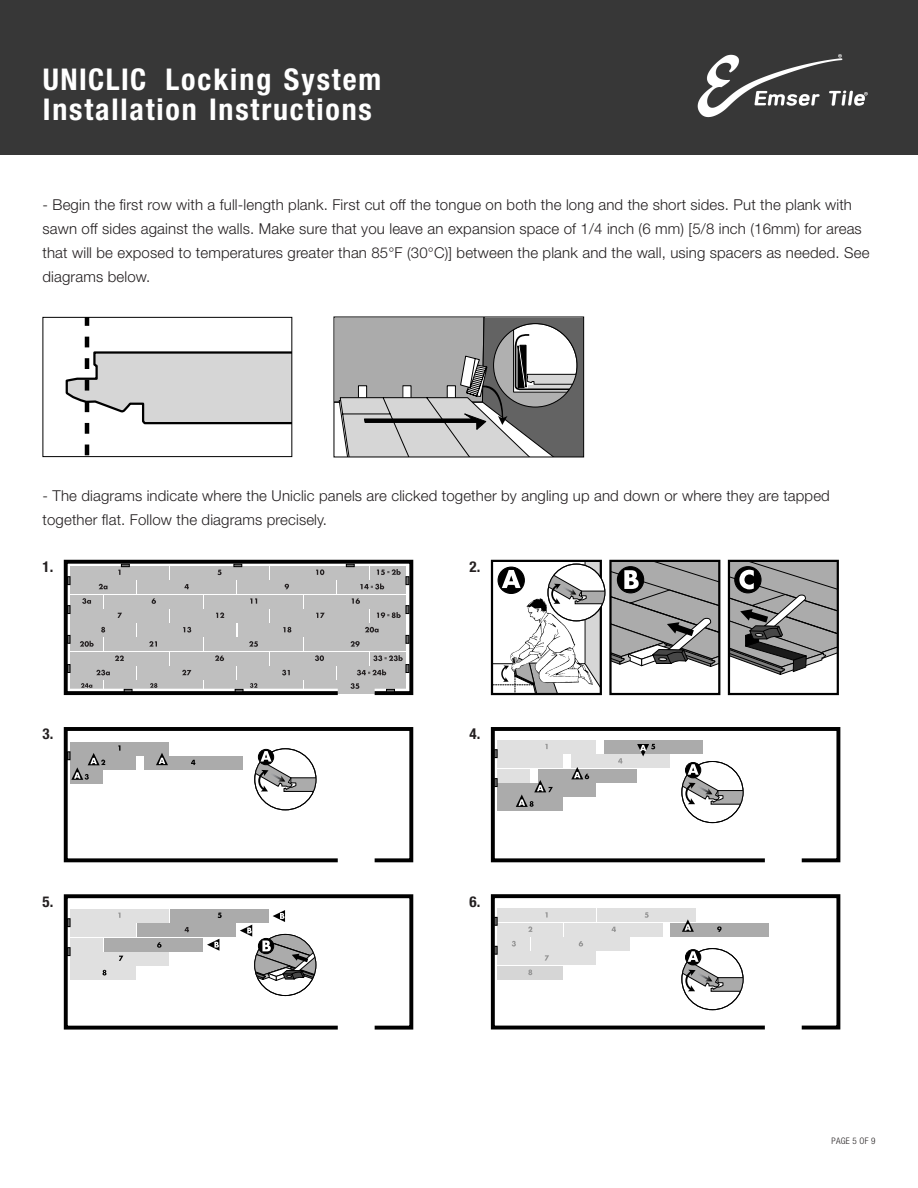
<style>
.page{position:relative;width:918px;height:1188px;background:#fff}
.page>*{position:absolute;margin:0;border:0;box-sizing:border-box;transform-origin:0 0}
.t1{font:700 condensed 30px/29.4px "Helvetica Neue LT Std";letter-spacing:.06em;color:#fff}
.t2{font:300 15px/24px "Helvetica Neue LT Std";letter-spacing:.01em;color:#231f20}
.t3{font:700 condensed 15px "Helvetica Neue LT Std";color:#231f20}
.t4{font:300 condensed 9px "Helvetica Neue LT Std";letter-spacing:.025em;color:#231f20}
</style>
<div class="page">
<div style="left:0;top:0;width:918px;height:155px;background:#373737"></div>
<svg style="left:336px;top:319px;width:246px;height:136px;background:#a6a6a6"></svg>
<svg style="left:66px;top:319px;width:224px;height:136px"></svg>
<div style="left:43px;top:317px;width:249px;height:140px;border:1px solid #000"></div>
<svg style="left:63px;top:559px;width:351px;height:137px;background:#b4b4b4"></svg>
<svg style="left:149px;top:641px;width:8px;height:6px"></svg>
<svg style="left:115px;top:656px;width:9px;height:5px"></svg>
<svg style="left:249px;top:641px;width:9px;height:6px"></svg>
<svg style="left:351px;top:641px;width:9px;height:6px"></svg>
<svg style="left:80px;top:641px;width:14px;height:6px"></svg>
<svg style="left:215px;top:655px;width:9px;height:6px"></svg>
<svg style="left:315px;top:655px;width:9px;height:6px"></svg>
<svg style="left:182px;top:670px;width:9px;height:5px"></svg>
<svg style="left:282px;top:670px;width:8px;height:5px"></svg>
<svg style="left:96px;top:670px;width:14px;height:5px"></svg>
<svg style="left:150px;top:683px;width:7px;height:5px"></svg>
<svg style="left:250px;top:683px;width:7px;height:5px"></svg>
<svg style="left:351px;top:683px;width:8px;height:6px"></svg>
<svg style="left:81px;top:683px;width:11px;height:5px"></svg>
<svg style="left:352px;top:598px;width:8px;height:6px"></svg>
<svg style="left:316px;top:613px;width:9px;height:5px"></svg>
<svg style="left:283px;top:627px;width:8px;height:6px"></svg>
<svg style="left:365px;top:627px;width:14px;height:6px"></svg>
<svg style="left:316px;top:569px;width:8px;height:6px"></svg>
<svg style="left:285px;top:584px;width:4px;height:5px"></svg>
<svg style="left:250px;top:598px;width:7px;height:6px"></svg>
<svg style="left:216px;top:612px;width:8px;height:6px"></svg>
<svg style="left:183px;top:627px;width:8px;height:6px"></svg>
<svg style="left:218px;top:570px;width:4px;height:5px"></svg>
<svg style="left:184px;top:584px;width:5px;height:5px"></svg>
<svg style="left:99px;top:584px;width:9px;height:5px"></svg>
<svg style="left:152px;top:598px;width:4px;height:6px"></svg>
<svg style="left:82px;top:598px;width:9px;height:6px"></svg>
<svg style="left:118px;top:613px;width:4px;height:5px"></svg>
<svg style="left:101px;top:627px;width:4px;height:6px"></svg>
<svg style="left:118px;top:564px;width:12px;height:11px"></svg>
<svg style="left:234px;top:564px;width:8px;height:3px"></svg>
<svg style="left:346px;top:564px;width:8px;height:3px"></svg>
<svg style="left:67px;top:577px;width:3px;height:8px"></svg>
<svg style="left:67px;top:635px;width:3px;height:9px"></svg>
<svg style="left:67px;top:605px;width:3px;height:9px"></svg>
<svg style="left:67px;top:664px;width:3px;height:9px"></svg>
<svg style="left:360px;top:569px;width:49px;height:20px"></svg>
<svg style="left:406px;top:635px;width:3px;height:9px"></svg>
<svg style="left:377px;top:605px;width:32px;height:13px"></svg>
<svg style="left:357px;top:655px;width:52px;height:20px"></svg>
<svg style="left:124px;top:689px;width:8px;height:3px"></svg>
<svg style="left:235px;top:689px;width:8px;height:3px"></svg>
<svg style="left:386px;top:689px;width:9px;height:3px"></svg>
<div style="left:728px;top:560px;width:111px;height:135px;border:2px solid #000"></div>
<div style="left:609px;top:560px;width:111px;height:135px;border:2px solid #000"></div>
<div style="left:491px;top:560px;width:111px;height:135px;border:2px solid #000"></div>
<svg style="left:492px;top:561px;width:227px;height:133px"></svg>
<svg style="left:729px;top:561px;width:109px;height:114px;background:#8e8e8e"></svg>
<svg style="left:63px;top:727px;width:351px;height:136px"></svg>
<div style="left:70px;top:742px;width:99px;height:13px;background:#ababab"></div>
<div style="left:144px;top:756px;width:99px;height:14px;background:#ababab"></div>
<div style="left:70px;top:756px;width:66px;height:14px;background:#ababab"></div>
<div style="left:70px;top:771px;width:33px;height:13px;background:#ababab"></div>
<svg style="left:191px;top:760px;width:4px;height:5px"></svg>
<div style="left:255px;top:749px;width:61px;height:61px;background:#fff;border-radius:50%"></div>
<div style="left:258px;top:749px;width:16px;height:16px;border:1px solid #000;border-radius:50%"></div>
<svg style="left:255px;top:751px;width:61px;height:41px"></svg>
<svg style="left:156px;top:753px;width:12px;height:12px"></svg>
<svg style="left:67px;top:752px;width:38px;height:28px"></svg>
<svg style="left:490px;top:727px;width:351px;height:136px"></svg>
<div style="left:497px;top:740px;width:99px;height:14px;background:#e0e0e0"></div>
<div style="left:604px;top:740px;width:99px;height:14px;background:#ababab"></div>
<div style="left:571px;top:755px;width:99px;height:13px;background:#e0e0e0"></div>
<div style="left:497px;top:755px;width:66px;height:13px;background:#e0e0e0"></div>
<div style="left:538px;top:769px;width:99px;height:13px;background:#ababab"></div>
<div style="left:497px;top:769px;width:33px;height:13px;background:#e0e0e0"></div>
<div style="left:497px;top:784px;width:99px;height:13px;background:#ababab"></div>
<div style="left:497px;top:798px;width:66px;height:13px;background:#ababab"></div>
<svg style="left:618px;top:758px;width:5px;height:6px"></svg>
<div style="left:682px;top:761px;width:61px;height:62px;background:#fff;border-radius:50%"></div>
<div style="left:685px;top:762px;width:16px;height:16px;border:1px solid #000;border-radius:50%"></div>
<svg style="left:682px;top:764px;width:61px;height:41px"></svg>
<svg style="left:571px;top:767px;width:18px;height:12px"></svg>
<svg style="left:637px;top:744px;width:18px;height:12px"></svg>
<svg style="left:516px;top:780px;width:37px;height:27px"></svg>
<svg style="left:494px;top:750px;width:3px;height:8px"></svg>
<svg style="left:494px;top:778px;width:3px;height:9px"></svg>
<svg style="left:63px;top:894px;width:351px;height:136px"></svg>
<div style="left:70px;top:909px;width:99px;height:13px;background:#e0e0e0"></div>
<div style="left:170px;top:909px;width:99px;height:13px;background:#ababab"></div>
<div style="left:137px;top:924px;width:99px;height:13px;background:#ababab"></div>
<div style="left:70px;top:924px;width:66px;height:13px;background:#e0e0e0"></div>
<div style="left:105px;top:938px;width:98px;height:13px;background:#ababab"></div>
<div style="left:70px;top:938px;width:33px;height:13px;background:#e0e0e0"></div>
<div style="left:70px;top:952px;width:99px;height:13px;background:#e0e0e0"></div>
<div style="left:70px;top:967px;width:66px;height:13px;background:#e0e0e0"></div>
<svg style="left:218px;top:913px;width:4px;height:5px"></svg>
<svg style="left:185px;top:927px;width:4px;height:5px"></svg>
<svg style="left:119px;top:956px;width:4px;height:5px"></svg>
<svg style="left:103px;top:970px;width:4px;height:5px"></svg>
<svg style="left:157px;top:942px;width:5px;height:6px"></svg>
<svg style="left:240px;top:910px;width:76px;height:75px"></svg>
<svg style="left:207px;top:939px;width:12px;height:12px"></svg>
<svg style="left:67px;top:919px;width:3px;height:8px"></svg>
<svg style="left:67px;top:947px;width:3px;height:9px"></svg>
<svg style="left:490px;top:894px;width:351px;height:136px"></svg>
<div style="left:670px;top:923px;width:99px;height:13px;background:#ababab"></div>
<svg style="left:717px;top:926px;width:5px;height:6px"></svg>
<div style="left:497px;top:909px;width:99px;height:13px;background:#e0e0e0"></div>
<div style="left:597px;top:909px;width:99px;height:13px;background:#e0e0e0"></div>
<div style="left:564px;top:923px;width:99px;height:13px;background:#e0e0e0"></div>
<div style="left:497px;top:923px;width:66px;height:13px;background:#e0e0e0"></div>
<div style="left:532px;top:938px;width:98px;height:13px;background:#e0e0e0"></div>
<div style="left:497px;top:938px;width:33px;height:13px;background:#e0e0e0"></div>
<div style="left:497px;top:952px;width:99px;height:13px;background:#e0e0e0"></div>
<svg style="left:545px;top:912px;width:3px;height:6px"></svg>
<svg style="left:645px;top:912px;width:4px;height:6px"></svg>
<svg style="left:612px;top:927px;width:4px;height:5px"></svg>
<svg style="left:528px;top:926px;width:4px;height:6px"></svg>
<svg style="left:579px;top:941px;width:4px;height:6px"></svg>
<svg style="left:512px;top:941px;width:4px;height:6px"></svg>
<svg style="left:545px;top:955px;width:4px;height:6px"></svg>
<div style="left:497px;top:966px;width:66px;height:13px;background:#d6d6d6"></div>
<svg style="left:528px;top:970px;width:4px;height:5px"></svg>
<svg style="left:682px;top:919px;width:12px;height:13px"></svg>
<svg style="left:494px;top:917px;width:3px;height:8px"></svg>
<svg style="left:494px;top:946px;width:3px;height:8px"></svg>
<img style="left:689px;top:47px;width:187px;height:75px">
<h1 class="t1" style="left:43px;top:64px;width:105px">UNICLIC</h1>
<h1 class="t1" style="left:43px;top:64px;width:340px;text-indent:122px">Locking System<br>Installation Instructions</h1>
<p class="t2" style="left:43px;top:193px;width:828px">- Begin the first row with a full-length plank. First cut off the tongue on both the long and the short sides. Put the plank with sawn off sides against the walls. Make sure that you leave an expansion space of 1/4 inch (6 mm) [5/8 inch (16mm) for areas that will be exposed to temperatures greater than 85°F (30°C)] between the plank and the wall, using spacers as needed. See diagrams below.</p>
<p class="t2" style="left:43px;top:484px;width:789px">- The diagrams indicate where the Uniclic panels are clicked together by angling up and down or where they are tapped together flat. Follow the diagrams precisely.</p>
<p class="t3" style="left:43px;top:558px;width:12px">1.</p>
<p class="t3" style="left:470px;top:558px;width:12px">2.</p>
<p class="t3" style="left:43px;top:725px;width:12px">3.</p>
<p class="t3" style="left:470px;top:725px;width:12px">4.</p>
<p class="t3" style="left:43px;top:892px;width:12px">5.</p>
<p class="t3" style="left:470px;top:892px;width:12px">6.</p>
<p class="t4" style="left:832px;top:1136px;width:45px">PAGE 5 OF 9</p>
</div>
